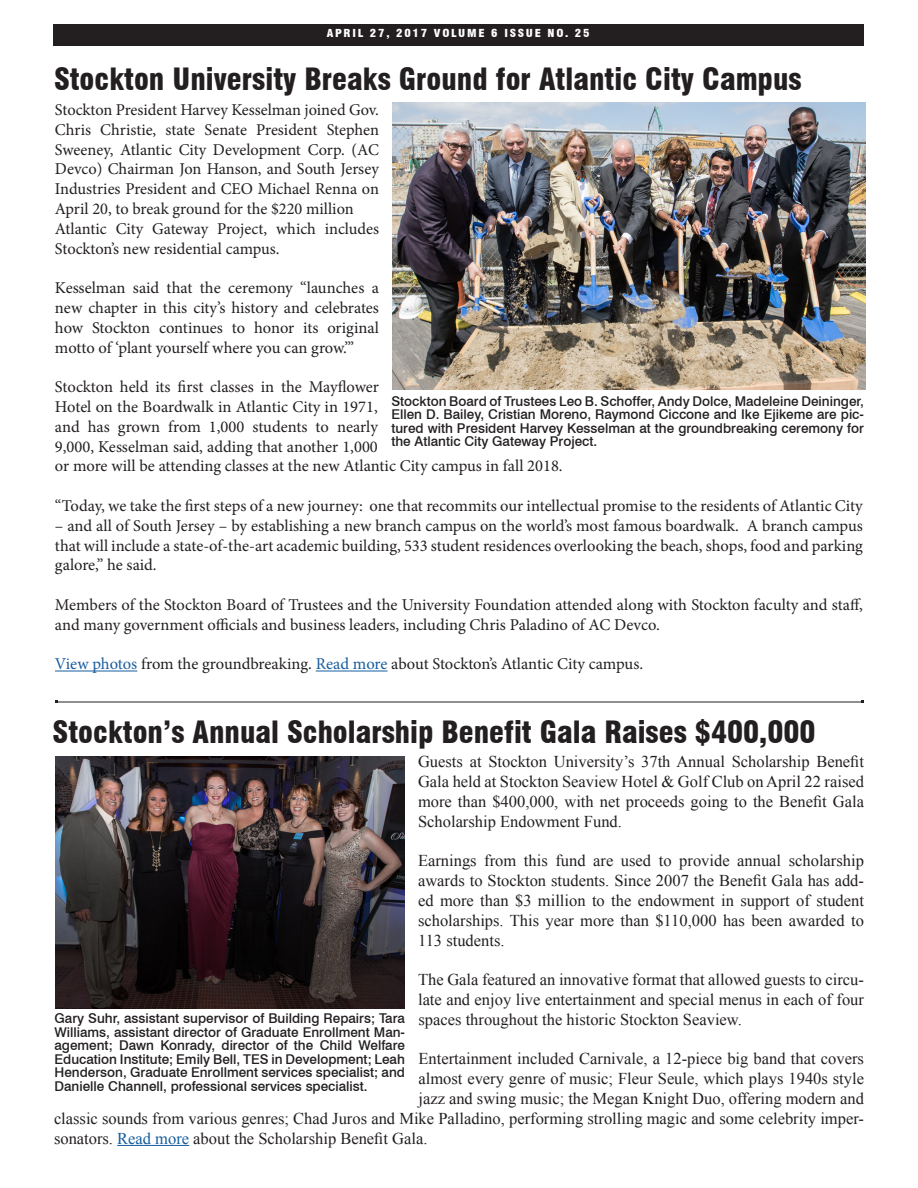
<style>
.page{position:relative;width:918px;height:1188px;background:#fff}
.page>*{position:absolute;margin:0;border:0;box-sizing:border-box;transform-origin:0 0}
.t1{font:900 condensed 30px "Swiss 721 BT";color:#231f20}
.t2{font:16.5px/19.8px "Minion Pro";letter-spacing:-.005em;color:#231f20;text-align:justify}
.t3{font:16.5px/19.8px "Times New Roman";color:#231f20;text-align:justify}
.t4{font:500 13.5px/13.5px "Swiss 721 BT";color:#231f20;text-align:justify}
.t5{font:900 condensed 10.8px "Swiss 721 BT";letter-spacing:.145em;color:#fff;scale:1.11 1}
.s1{color:#175d9e}
</style>
<div class="page">
<div style="left:53px;top:24px;width:810px;height:22px;background:#231f20"></div>
<hr style="left:55px;top:671px;width:82px;height:1px;background:#175d9e">
<hr style="left:316px;top:671px;width:71px;height:1px;background:#175d9e">
<hr style="left:117px;top:1145px;width:72px;height:1px;background:#175d9e">
<hr style="left:56px;top:702px;width:806px;height:1px;background:#231f20">
<img style="left:393px;top:103px;width:472px;height:287px">
<img style="left:56px;top:756px;width:349px;height:252px">
<p class="t5" style="left:327px;top:27px;width:238px">APRIL 27, 2017 VOLUME 6 ISSUE NO. 25</p>
<p class="t1" style="left:54px;top:61px;width:749px">Stockton University Breaks Ground for Atlantic City Campus</p>
<p class="t2" style="left:55px;top:100px;width:326px">Stockton President Harvey Kesselman joined Gov.<br>Chris Christie, state Senate President Stephen Sweeney, Atlantic City Development Corp. (AC Devco) Chairman Jon Hanson, and South Jersey Industries President and CEO Michael Renna on April 20, to break ground for the $220 million</p>
<p class="t2" style="left:55px;top:219px;width:326px">Atlantic City Gateway Project, which includes<br>Stockton’s new residential campus.</p>
<p class="t2" style="left:55px;top:278px;width:326px">Kesselman said that the ceremony “launches a new chapter in this city’s history and celebrates how Stockton continues to honor its original motto of ‘plant yourself where you can grow.’”</p>
<p class="t2" style="left:55px;top:377px;width:509px;text-align:left">Stockton held its first classes in the Mayflower<br>Hotel on the Boardwalk in Atlantic City in 1971,<br>and has grown from 1,000 students to nearly<br>9,000, Kesselman said, adding that another 1,000<br>or more will be attending classes at the new Atlantic City campus in fall 2018.</p>
<p class="t2" style="left:55px;top:496px;width:809px">“Today, we take the first steps of a new journey: one that recommits our intellectual promise to the residents of Atlantic City</p>
<p class="t2" style="left:55px;top:516px;width:810px">– and all of South Jersey – by establishing a new branch campus on the world’s most famous boardwalk. A branch campus that will include a state-of-the-art academic building, 533 student residences overlooking the beach, shops, food and parking galore,” he said.</p>
<p class="t2" style="left:55px;top:595px;width:810px">Members of the Stockton Board of Trustees and the University Foundation attended along with Stockton faculty and staff, and many government officials and business leaders, including Chris Paladino of AC Devco.</p>
<p class="t2" style="left:55px;top:654px;width:590px"><span class="s1">View photos</span> from the groundbreaking. <span class="s1">Read more</span> about Stockton’s Atlantic City campus.</p>
<p class="t4" style="left:391px;top:394px;width:474px">Stockton Board of Trustees Leo B. Schoffer, Andy Dolce, Madeleine Deininger, Ellen D. Bailey, Cristian Moreno, Raymond Ciccone and Ike Ejikeme are pic&shy;tured with President Harvey Kesselman at the groundbreaking ceremony for the Atlantic City Gateway Project.</p>
<p class="t1" style="left:53px;top:714px;width:764px">Stockton’s Annual Scholarship Benefit Gala Raises $400,000</p>
<p class="t3" style="left:418px;top:752px;width:447px">Guests at Stockton University’s 37th Annual Scholarship Benefit Gala held at Stockton Seaview Hotel &amp; Golf Club on April 22 raised more than $400,000, with net proceeds going to the Benefit Gala Scholarship Endowment Fund.</p>
<p class="t3" style="left:418px;top:851px;width:447px">Earnings from this fund are used to provide annual scholarship awards to Stockton students. Since 2007 the Benefit Gala has add&shy;ed more than $3 million to the endowment in support of student scholarships. This year more than $110,000 has been awarded to 113 students.</p>
<p class="t3" style="left:418px;top:970px;width:447px">The Gala featured an innovative format that allowed guests to circu&shy;late and enjoy live entertainment and special menus in each of four spaces throughout the historic Stockton Seaview.</p>
<p class="t3" style="left:418px;top:1049px;width:447px">Entertainment included Carnivale, a 12-piece big band that covers</p>
<p class="t3" style="left:418px;top:1069px;width:447px">almost every genre of music; Fleur Seule, which plays 1940s style</p>
<p class="t3" style="left:418px;top:1088px;width:447px">jazz and swing music; the Megan Knight Duo, offering modern and</p>
<p class="t3" style="left:54px;top:1108px;width:811px">classic sounds from various genres; Chad Juros and Mike Palladino, performing strolling magic and some celebrity imper-</p>
<p class="t3" style="left:54px;top:1128px;width:375px">sonators. <span class="s1">Read more</span> about the Scholarship Benefit Gala.</p>
<p class="t4" style="left:55px;top:1012px;width:352px">Gary Suhr, assistant supervisor of Building Repairs; Tara Williams, assistant director of Graduate Enrollment Man&shy;agement; Dawn Konrady, director of the Child Welfare Education Institute; Emily Bell, TES in Development; Leah Henderson, Graduate Enrollment services specialist; and Danielle Channell, professional services specialist.</p>
</div>
